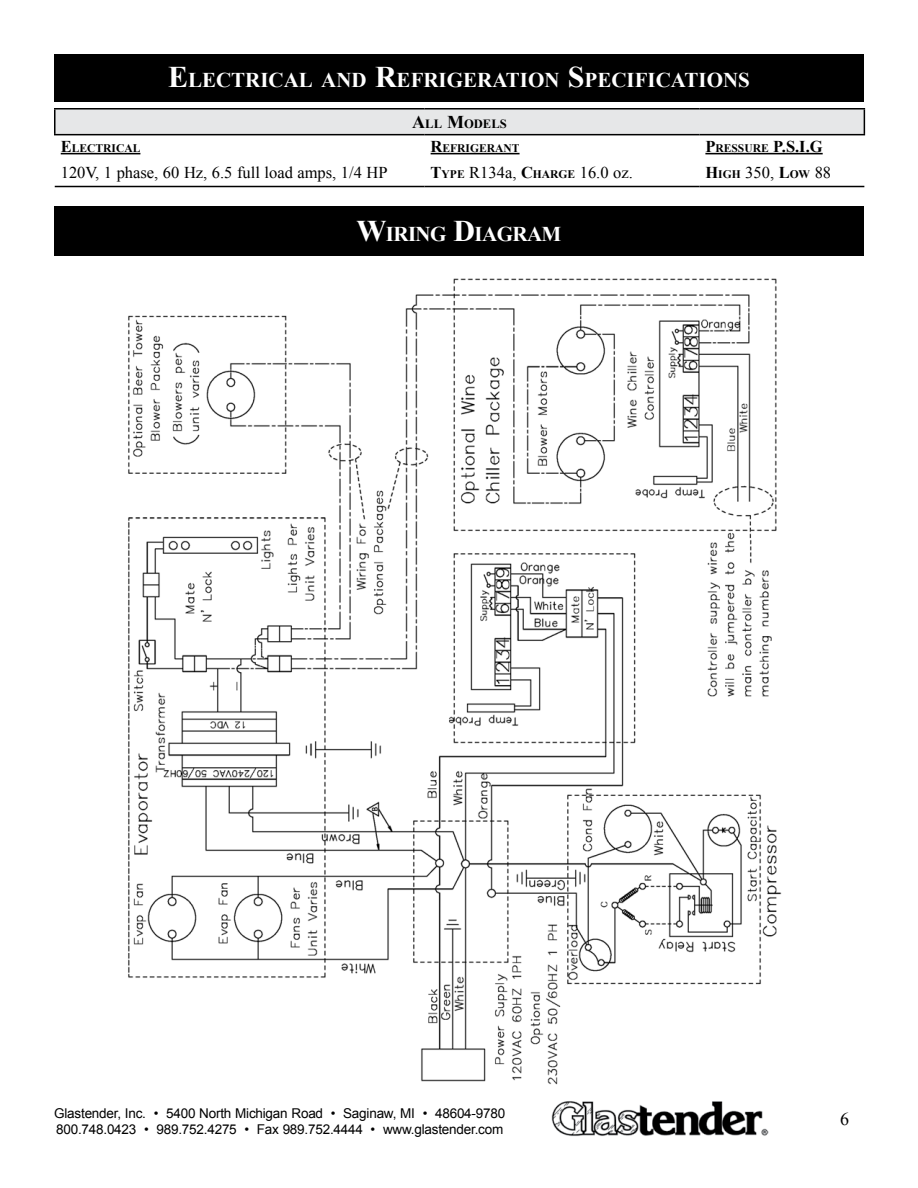
<style>
.page{position:relative;width:918px;height:1188px;background:#fff}
.page>*{position:absolute;margin:0;border:0;box-sizing:border-box;transform-origin:0 0}
.t1{font:700 21px "Times New Roman";color:#fff}
.t2{font:700 21px "Times New Roman";letter-spacing:-.03em;color:#fff}
.t3{font:18px "Times New Roman";color:#000}
.t4{font:16.5px "Times New Roman";color:#000}
.t5{font:700 16.5px "Times New Roman";color:#000}
.t6{font:13.5px/16.2px "Arial";letter-spacing:-.015em;color:#000}
.t7{font:700 12.6px "Times New Roman";color:#000}
.t8{font:700 11.55px "Times New Roman";color:#000}
.s1{font-size:30px}
.s2{font-size:18px}
.s3{font-size:16.5px}
.s4{font-size:11.55px}
.s5{font-weight:700}
.s6{font-weight:700;font-size:11.55px}
</style>
<div class="page">
<img style="left:551px;top:1101px;width:218px;height:35px">
<div style="left:54px;top:54px;width:810px;height:47px;background:#000"></div>
<div style="left:54px;top:206px;width:810px;height:50px;background:#000"></div>
<div style="left:55px;top:109px;width:809px;height:26px;background:#e6e7e8"></div>
<hr style="left:54px;top:108px;width:371px;height:2px;background:#000">
<hr style="left:54px;top:110px;width:2px;height:24px;background:#000">
<hr style="left:425px;top:108px;width:274px;height:2px;background:#000">
<hr style="left:699px;top:108px;width:166px;height:2px;background:#000">
<svg style="left:864px;top:110px;width:1px;height:24px"></svg>
<hr style="left:54px;top:134px;width:371px;height:1px;background:#000">
<hr style="left:425px;top:134px;width:274px;height:1px;background:#000">
<hr style="left:699px;top:134px;width:166px;height:1px;background:#000">
<hr style="left:55px;top:186px;width:370px;height:1px;background:#000">
<hr style="left:425px;top:186px;width:274px;height:1px;background:#000">
<hr style="left:699px;top:186px;width:165px;height:1px;background:#000">
<hr style="left:61px;top:153px;width:79px;height:1px;background:#000">
<hr style="left:431px;top:153px;width:89px;height:1px;background:#000">
<hr style="left:705px;top:153px;width:118px;height:1px;background:#000">
<img style="left:128px;top:278px;width:654px;height:807px">
<h1 class="t1" style="left:168px;top:66px;width:569px"><span class="s1">E</span>LECTRICAL AND <span class="s1">R</span>EFRIGERATION <span class="s1">S</span>PECIFICATIONS</h1>
<p class="t7" style="left:412px;top:115px;width:95px"><span class="s2">A</span>LL <span class="s2">M</span>ODELS</p>
<p class="t8" style="left:61px;top:140px;width:81px"><span class="s3">E</span>LECTRICAL</p>
<p class="t8" style="left:431px;top:140px;width:90px"><span class="s3">R</span>EFRIGERANT</p>
<p class="t5" style="left:705px;top:135px;width:118px">P<span class="s4">RESSURE</span> P.S.I.G</p>
<p class="t4" style="left:61px;top:161px;width:328px">120V, 1 phase, 60 Hz, 6.5 full load amps, 1/4 HP</p>
<p class="t4" style="left:431px;top:161px;width:204px"><span class="s5">T</span><span class="s6">YPE</span> R134a, <span class="s5">C</span><span class="s6">HARGE</span> 16.0 oz.</p>
<p class="t4" style="left:705px;top:161px;width:127px"><span class="s5">H</span><span class="s6">IGH</span> 350, <span class="s5">L</span><span class="s6">OW</span> 88</p>
<h1 class="t2" style="left:357px;top:219px;width:206px"><span class="s1">W</span>IRING <span class="s1">D</span>IAGRAM</h1>
<p class="t6" style="left:54px;top:1105px;width:453px">Glastender, Inc. • 5400 North Michigan Road • Saginaw, MI • 48604-9780<br>800.748.0423 • 989.752.4275 • Fax 989.752.4444 • www.glastender.com</p>
<h2 class="t3" style="left:840px;top:1107px;width:10px">6</h2>
</div>
